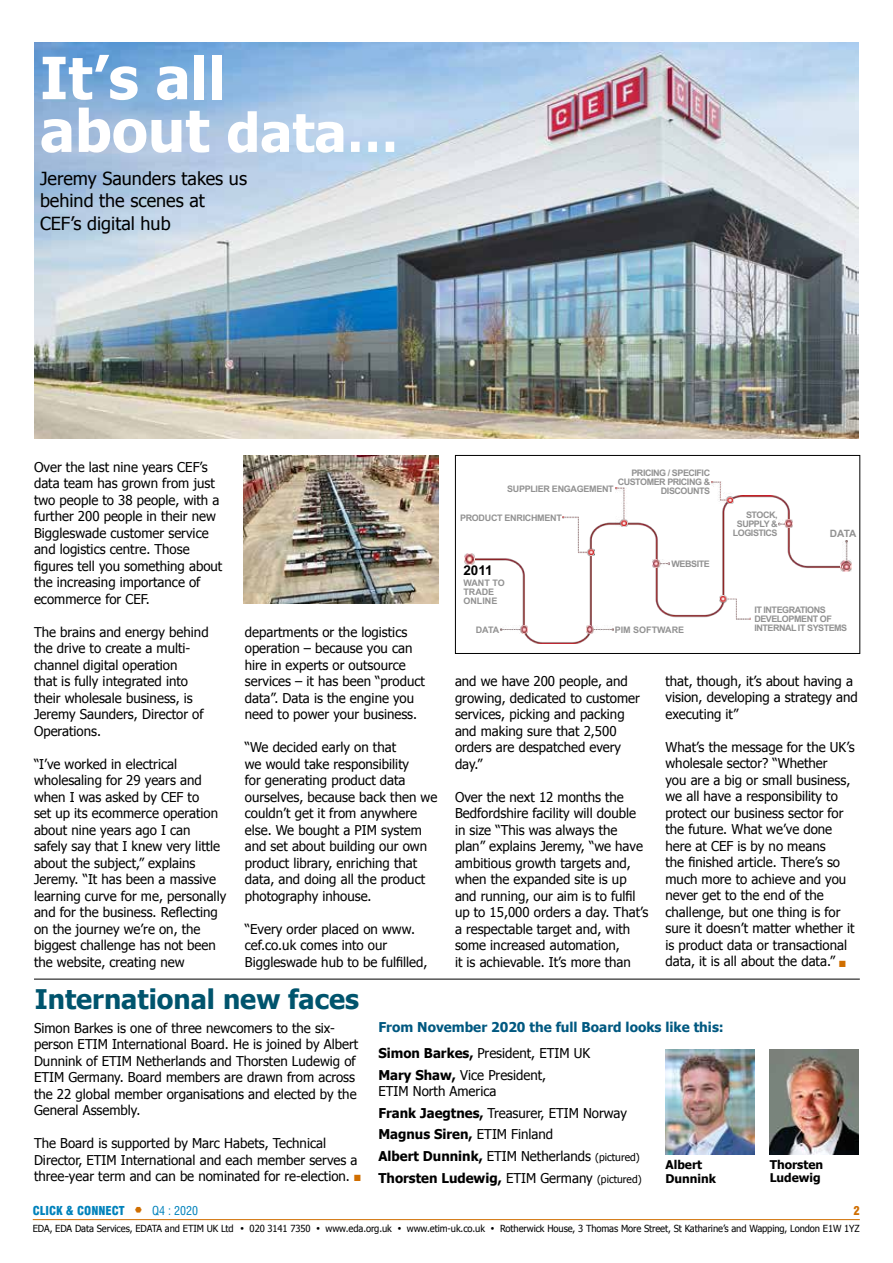
<style>
.page{position:relative;width:893px;height:1263px;background:#fff}
.page>*{position:absolute;margin:0;border:0;box-sizing:border-box;transform-origin:0 0}
.t1{font:700 58.35px/52.7px "Tahoma";color:#fff}
.t2{font:700 27px "Tahoma";color:#00546d}
.t3{font:18px/22.5px "Tahoma";color:#000}
.t4{font:13.5px/16.5px "Tahoma";color:#000}
.t5{font:700 13.5px "Tahoma";color:#005880}
.t6{font:700 13.5px "Arial";color:#000}
.t7{font:700 12px/13.5px "Tahoma";color:#000}
.t8{font:900 condensed 12px "Swiss 721 BT";color:#0082bb}
.t9{font:condensed 12px "Swiss 721 BT";color:#0082bb}
.t10{font:900 condensed 12px "Swiss 721 BT";color:#d06e00}
.t11{font:700 10.05px "Arial";color:#929292}
.t12{font:9.75px "Tahoma";letter-spacing:-.01em;color:#000;scale:.96 1}
.t13{font:700 9px/9px "Arial";letter-spacing:-.045em;color:#929292;text-align:right}
.t14{font:700 9px/9px "Arial";letter-spacing:-.005em;color:#929292}
.s1{font-size:53.55px}
.s2{color:#d06e00}
.s3{font-weight:700}
.s4{font-size:10.5px}
.s5{font-family:"Swiss 721 BT";font-weight:900;font-stretch:condensed}
</style>
<div class="page">
<hr style="left:33px;top:1219px;width:827px;height:1px;background:#d06e00">
<img style="left:244px;top:455px;width:194px;height:148px">
<hr style="left:34px;top:979px;width:826px;height:1px;background:#000">
<img style="left:665px;top:1049px;width:90px;height:105px">
<img style="left:770px;top:1049px;width:89px;height:105px">
<img style="left:34px;top:43px;width:825px;height:396px">
<img style="left:468px;top:495px;width:375px;height:148px">
<svg style="left:841px;top:561px;width:10px;height:10px"></svg>
<svg style="left:464px;top:553px;width:11px;height:11px"></svg>
<img style="left:501px;top:625px;width:27px;height:8px">
<img style="left:586px;top:625px;width:28px;height:8px">
<img style="left:563px;top:517px;width:32px;height:39px">
<img style="left:615px;top:487px;width:12px;height:40px">
<img style="left:653px;top:560px;width:17px;height:7px">
<img style="left:720px;top:595px;width:30px;height:24px">
<img style="left:711px;top:481px;width:22px;height:23px">
<svg style="left:779px;top:520px;width:13px;height:7px"></svg>
<img style="left:842px;top:540px;width:8px;height:30px">
<div style="left:455px;top:455px;width:405px;height:199px;border:1px solid #000"></div>
<h1 class="t1" style="left:40px;top:48px;width:360px">It’s all about <span class="s1">data…</span></h1>
<h3 class="t3" style="left:40px;top:166px;width:208px">Jeremy Saunders takes us behind the scenes at<br>CEF’s digital hub</h3>
<p class="t4" style="left:34px;top:458px;width:190px">Over the last nine years CEF’s data team has grown from just two people to 38 people, with a further 200 people in their new<br>Biggleswade customer service and logistics centre. Those figures tell you something about the increasing importance of ecommerce for CEF.</p>
<p class="t4" style="left:34px;top:623px;width:176px">The brains and energy behind the drive to create a multi&shy;channel digital operation<br>that is fully integrated into their wholesale business, is<br>Jeremy Saunders, Director of<br>Operations.</p>
<p class="t4" style="left:34px;top:755px;width:194px">“I’ve worked in electrical wholesaling for 29 years and when I was asked by CEF to<br>set up its ecommerce operation about nine years ago I can safely say that I knew very little about the subject,” explains<br>Jeremy. “It has been a massive learning curve for me, personally and for the business. Reflecting on the journey we’re on, the biggest challenge has not been the website, creating new</p>
<p class="t4" style="left:245px;top:623px;width:182px">departments or the logistics operation – because you can hire in experts or outsource services – it has been “product data”. Data is the engine you need to power your business.</p>
<p class="t4" style="left:245px;top:738px;width:194px">“We decided early on that<br>we would take responsibility<br>for generating product data ourselves, because back then we couldn’t get it from anywhere else. We bought a PIM system and set about building our own product library, enriching that data, and doing all the product photography inhouse.</p>
<p class="t4" style="left:245px;top:920px;width:184px">“Every order placed on www. cef.co.uk comes into our<br>Biggleswade hub to be fulfilled,</p>
<h2 class="t2" style="left:35px;top:980px;width:326px">International new faces</h2>
<p class="t13" style="left:618px;top:469px;width:94px">PRICING / SPECIFIC<br>CUSTOMER PRICING &amp;<br>DISCOUNTS</p>
<p class="t13" style="left:507px;top:484px;width:108px">SUPPLIER ENGAGEMENT</p>
<p class="t13" style="left:460px;top:513px;width:103px">PRODUCT ENRICHMENT</p>
<p class="t13" style="left:672px;top:559px;width:40px">WEBSITE</p>
<p class="t6" style="left:463px;top:561px;width:31px">2011</p>
<p class="t14" style="left:463px;top:578px;width:43px">WANT TO<br>TRADE<br>ONLINE</p>
<p class="t13" style="left:476px;top:625px;width:25px">DATA</p>
<p class="t14" style="left:615px;top:625px;width:71px">PIM SOFTWARE</p>
<p class="t13" style="left:733px;top:510px;width:46px">STOCK,<br>SUPPLY &amp;<br>LOGISTICS</p>
<p class="t11" style="left:830px;top:526px;width:28px">DATA</p>
<p class="t13" style="left:754px;top:605px;width:94px;text-align:left">IT INTEGRATIONS<br>DEVELOPMENT OF<br>INTERNAL IT SYSTEMS</p>
<p class="t4" style="left:455px;top:672px;width:186px">and we have 200 people, and growing, dedicated to customer services, picking and packing and making sure that 2,500 orders are despatched every day.”</p>
<p class="t4" style="left:455px;top:788px;width:195px">Over the next 12 months the<br>Bedfordshire facility will double in size “This was always the plan” explains Jeremy, “we have ambitious growth targets and, when the expanded site is up and running, our aim is to fulfil up to 15,000 orders a day. That’s a respectable target and, with some increased automation,<br>it is achievable. It’s more than</p>
<p class="t4" style="left:665px;top:672px;width:194px">that, though, it’s about having a vision, developing a strategy and executing it”</p>
<p class="t4" style="left:665px;top:738px;width:191px">What’s the message for the UK’s wholesale sector? “Whether<br>you are a big or small business, we all have a responsibility to protect our business sector for the future. What we’ve done here at CEF is by no means<br>the finished article. There’s so much more to achieve and you never get to the end of the challenge, but one thing is for sure it doesn’t matter whether it is product data or transactional data, it is all about the data.” <span class="s2">■</span></p>
<p class="t4" style="left:34px;top:1019px;width:326px">Simon Barkes is one of three newcomers to the six&shy;person ETIM International Board. He is joined by Albert Dunnink of ETIM Netherlands and Thorsten Ludewig of ETIM Germany. Board members are drawn from across the 22 global member organisations and elected by the General Assembly.</p>
<p class="t4" style="left:34px;top:1134px;width:328px">The Board is supported by Marc Habets, Technical<br>Director, ETIM International and each member serves a three-year term and can be nominated for re-election. <span class="s2">■</span></p>
<p class="t5" style="left:378px;top:1018px;width:347px">From November 2020 the full Board looks like this:</p>
<p class="t4" style="left:378px;top:1042px;width:213px;line-height:21.6px"><span class="s3">Simon Barkes,</span> President, ETIM UK<br><span class="s3">Mary Shaw,</span> Vice President,</p>
<p class="t4" style="left:378px;top:1080px;width:265px;line-height:21.6px">ETIM North America<br><span class="s3">Frank Jaegtnes,</span> Treasurer, ETIM Norway <span class="s3">Magnus Siren,</span> ETIM Finland<br><span class="s3">Albert Dunnink,</span> ETIM Netherlands <span class="s4">(pictured)<br></span><span class="s3">Thorsten Ludewig,</span> ETIM Germany <span class="s4">(pictured)</span></p>
<p class="t7" style="left:665px;top:1157px;width:52px">Albert<br>Dunnink</p>
<p class="t7" style="left:770px;top:1157px;width:55px">Thorsten<br>Ludewig</p>
<p class="t8" style="left:33px;top:1203px;width:94px">CLICK &amp; CONNECT</p>
<p class="t9" style="left:152px;top:1203px;width:47px">Q4 : 2020</p>
<p class="t10" style="left:853px;top:1203px;width:8px">2</p>
<p class="t12" style="left:33px;top:1222px;width:863px">EDA, EDA Data Services, EDATA and ETIM UK Ltd <span class="s5">•</span> 020 3141 7350 <span class="s5">•</span> www.eda.org.uk <span class="s5">•</span> www.etim-uk.co.uk <span class="s5">•</span> Rotherwick House, 3 Thomas More Street, St Katharine’s and Wapping, London E1W 1YZ</p>
</div>
